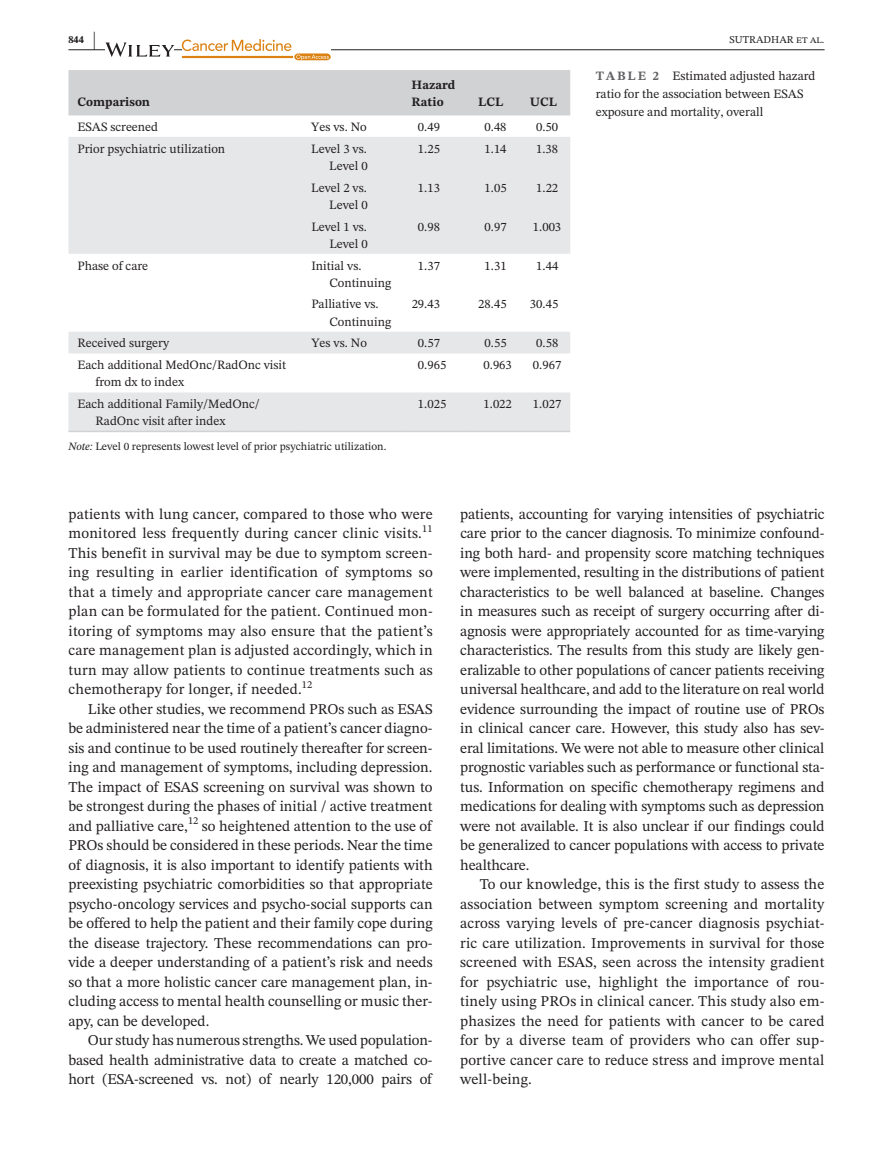
<style>
.page{position:relative;width:893px;height:1174px;background:#fff}
.page>*{position:absolute;margin:0;border:0;box-sizing:border-box;transform-origin:0 0}
.t1{font:15px/19.5px "STIX Two Text";color:#231f20;text-align:justify}
.t2{font:12.75px/17.2px "STIX Two Text";color:#231f20}
.t3{font:700 12.75px/17.2px "STIX Two Text";color:#231f20}
.t4{font:11.25px "STIX Two Text";color:#231f20}
.t5{font:10.5px "STIX Two Text";color:#231f20}
.t6{font:700 10.5px "STIX Two Text";color:#231f20}
.s1{font-size:21px}
.s2{font-style:italic}
.s3{font-weight:700;color:#636366}
</style>
<div class="page">
<hr style="left:68px;top:49px;width:756px;height:1px;background:#231f20">
<svg style="left:105px;top:43px;width:69px;height:14px"></svg>
<svg style="left:182px;top:39px;width:149px;height:21px"></svg>
<div style="left:68px;top:70px;width:502px;height:45px;background:#d1d2d4"></div>
<svg style="left:68px;top:137px;width:502px;height:294px;fill:#e6e7e9"></svg>
<hr style="left:68px;top:431px;width:234px;height:1px;background:#d1d2d4">
<hr style="left:302px;top:431px;width:101px;height:1px;background:#d1d2d4">
<hr style="left:403px;top:431px;width:66px;height:1px;background:#d1d2d4">
<hr style="left:469px;top:431px;width:52px;height:1px;background:#d1d2d4">
<hr style="left:521px;top:431px;width:49px;height:1px;background:#d1d2d4">
<p class="t6" style="left:68px;top:32px;width:29px">844 <span class="s1">|</span></p>
<p class="t5" style="left:730px;top:32px;width:96px">SUTRADHAR et al.</p>
<p class="t3" style="left:77px;top:94px;width:74px">Comparison</p>
<p class="t3" style="left:412px;top:76px;width:45px">Hazard<br>Ratio</p>
<p class="t3" style="left:478px;top:94px;width:27px">LCL</p>
<p class="t3" style="left:530px;top:94px;width:29px">UCL</p>
<p class="t2" style="left:77px;top:118px;width:82px">ESAS screened</p>
<p class="t2" style="left:311px;top:118px;width:57px">Yes vs. No</p>
<p class="t2" style="left:418px;top:118px;width:24px">0.49</p>
<p class="t2" style="left:485px;top:118px;width:24px">0.48</p>
<p class="t2" style="left:536px;top:118px;width:24px">0.50</p>
<p class="t2" style="left:77px;top:140px;width:149px">Prior psychiatric utilization</p>
<p class="t2" style="left:311px;top:140px;width:58px;text-align:right">Level 3 vs.<br>Level 0</p>
<p class="t2" style="left:418px;top:140px;width:24px">1.25</p>
<p class="t2" style="left:485px;top:140px;width:24px">1.14</p>
<p class="t2" style="left:536px;top:140px;width:24px">1.38</p>
<p class="t2" style="left:311px;top:179px;width:58px;text-align:right">Level 2 vs.<br>Level 0</p>
<p class="t2" style="left:418px;top:179px;width:24px">1.13</p>
<p class="t2" style="left:485px;top:179px;width:24px">1.05</p>
<p class="t2" style="left:536px;top:179px;width:24px">1.22</p>
<p class="t2" style="left:311px;top:218px;width:58px;text-align:right">Level 1 vs.<br>Level 0</p>
<p class="t2" style="left:418px;top:218px;width:24px">0.98</p>
<p class="t2" style="left:485px;top:218px;width:24px">0.97</p>
<p class="t2" style="left:533px;top:218px;width:30px">1.003</p>
<p class="t2" style="left:77px;top:256px;width:72px">Phase of care</p>
<p class="t2" style="left:329px;top:256px;width:63px;text-indent:-18px">Initial vs.<br>Continuing</p>
<p class="t2" style="left:418px;top:256px;width:24px">1.37</p>
<p class="t2" style="left:485px;top:256px;width:24px">1.31</p>
<p class="t2" style="left:536px;top:256px;width:24px">1.44</p>
<p class="t2" style="left:329px;top:295px;width:63px;text-indent:-18px">Palliative vs.<br>Continuing</p>
<p class="t2" style="left:412px;top:295px;width:30px">29.43</p>
<p class="t2" style="left:478px;top:295px;width:30px">28.45</p>
<p class="t2" style="left:530px;top:295px;width:30px">30.45</p>
<p class="t2" style="left:78px;top:334px;width:93px">Received surgery</p>
<p class="t2" style="left:311px;top:334px;width:57px">Yes vs. No</p>
<p class="t2" style="left:418px;top:334px;width:24px">0.57</p>
<p class="t2" style="left:485px;top:334px;width:24px">0.55</p>
<p class="t2" style="left:536px;top:334px;width:24px">0.58</p>
<p class="t2" style="left:96px;top:356px;width:192px;text-indent:-18px">Each additional MedOnc/RadOnc visit from dx to index</p>
<p class="t2" style="left:418px;top:356px;width:30px">0.965</p>
<p class="t2" style="left:484px;top:356px;width:30px">0.963</p>
<p class="t2" style="left:533px;top:356px;width:30px">0.967</p>
<p class="t2" style="left:96px;top:395px;width:166px;text-indent:-18px">Each additional Family/MedOnc/<br>RadOnc visit after index</p>
<p class="t2" style="left:418px;top:395px;width:30px">1.025</p>
<p class="t2" style="left:484px;top:395px;width:30px">1.022</p>
<p class="t2" style="left:533px;top:395px;width:30px">1.027</p>
<p class="t4" style="left:68px;top:438px;width:320px"><span class="s2">Note:</span> Level 0 represents lowest level of prior psychiatric utilization.</p>
<p class="t2" style="left:596px;top:66px;width:221px;line-height:18px"><span class="s3">TABLE 2</span> Estimated adjusted hazard ratio for the association between ESAS exposure and mortality, overall</p>
<p class="t1" style="left:68px;top:504px;width:366px">patients with lung cancer, compared to those who were monitored less frequently during cancer clinic visits.</p>
<p class="t5" style="left:422px;top:520px;width:12px">11</p>
<p class="t1" style="left:68px;top:543px;width:366px">This benefit in survival may be due to symptom screen&shy;ing resulting in earlier identification of symptoms so that a timely and appropriate cancer care management plan can be formulated for the patient. Continued mon&shy;itoring of symptoms may also ensure that the patient’s care management plan is adjusted accordingly, which in turn may allow patients to continue treatments such as chemotherapy for longer, if needed.</p>
<p class="t5" style="left:302px;top:676px;width:12px">12</p>
<p class="t1" style="left:68px;top:699px;width:366px;text-indent:20px">Like other studies, we recommend PROs such as ESAS be administered near the time of a patient’s cancer diagno&shy;sis and continue to be used routinely thereafter for screen&shy;ing and management of symptoms, including depression.<br>The impact of ESAS screening on survival was shown to be strongest during the phases of initial / active treatment and palliative care,</p>
<p class="t5" style="left:188px;top:813px;width:12px">12</p>
<p class="t1" style="left:68px;top:816px;width:366px;text-indent:134px">so heightened attention to the use of PROs should be considered in these periods. Near the time of diagnosis, it is also important to identify patients with preexisting psychiatric comorbidities so that appropriate psycho-oncology services and psycho-social supports can be offered to help the patient and their family cope during the disease trajectory. These recommendations can pro&shy;vide a deeper understanding of a patient’s risk and needs so that a more holistic cancer care management plan, in&shy;cluding access to mental health counselling or music ther&shy;apy, can be developed.</p>
<p class="t1" style="left:68px;top:1030px;width:366px;text-indent:19px">Our study has numerous strengths. We used population&shy;based health administrative data to create a matched co&shy;hort (ESA-screened vs. not) of nearly 120,000 pairs of</p>
<p class="t1" style="left:460px;top:504px;width:366px">patients, accounting for varying intensities of psychiatric care prior to the cancer diagnosis. To minimize confound&shy;ing both hard- and propensity score matching techniques were implemented, resulting in the distributions of patient characteristics to be well balanced at baseline. Changes in measures such as receipt of surgery occurring after di&shy;agnosis were appropriately accounted for as time-varying characteristics. The results from this study are likely gen&shy;eralizable to other populations of cancer patients receiving universal healthcare, and add to the literature on real world evidence surrounding the impact of routine use of PROs in clinical cancer care. However, this study also has sev&shy;eral limitations. We were not able to measure other clinical prognostic variables such as performance or functional sta&shy;tus. Information on specific chemotherapy regimens and medications for dealing with symptoms such as depression were not available. It is also unclear if our findings could be generalized to cancer populations with access to private healthcare.</p>
<p class="t1" style="left:460px;top:874px;width:366px;text-indent:20px">To our knowledge, this is the first study to assess the association between symptom screening and mortality across varying levels of pre-cancer diagnosis psychiat&shy;ric care utilization. Improvements in survival for those screened with ESAS, seen across the intensity gradient for psychiatric use, highlight the importance of rou&shy;tinely using PROs in clinical cancer. This study also em&shy;phasizes the need for patients with cancer to be cared for by a diverse team of providers who can offer sup&shy;portive cancer care to reduce stress and improve mental well-being.</p>
</div>
